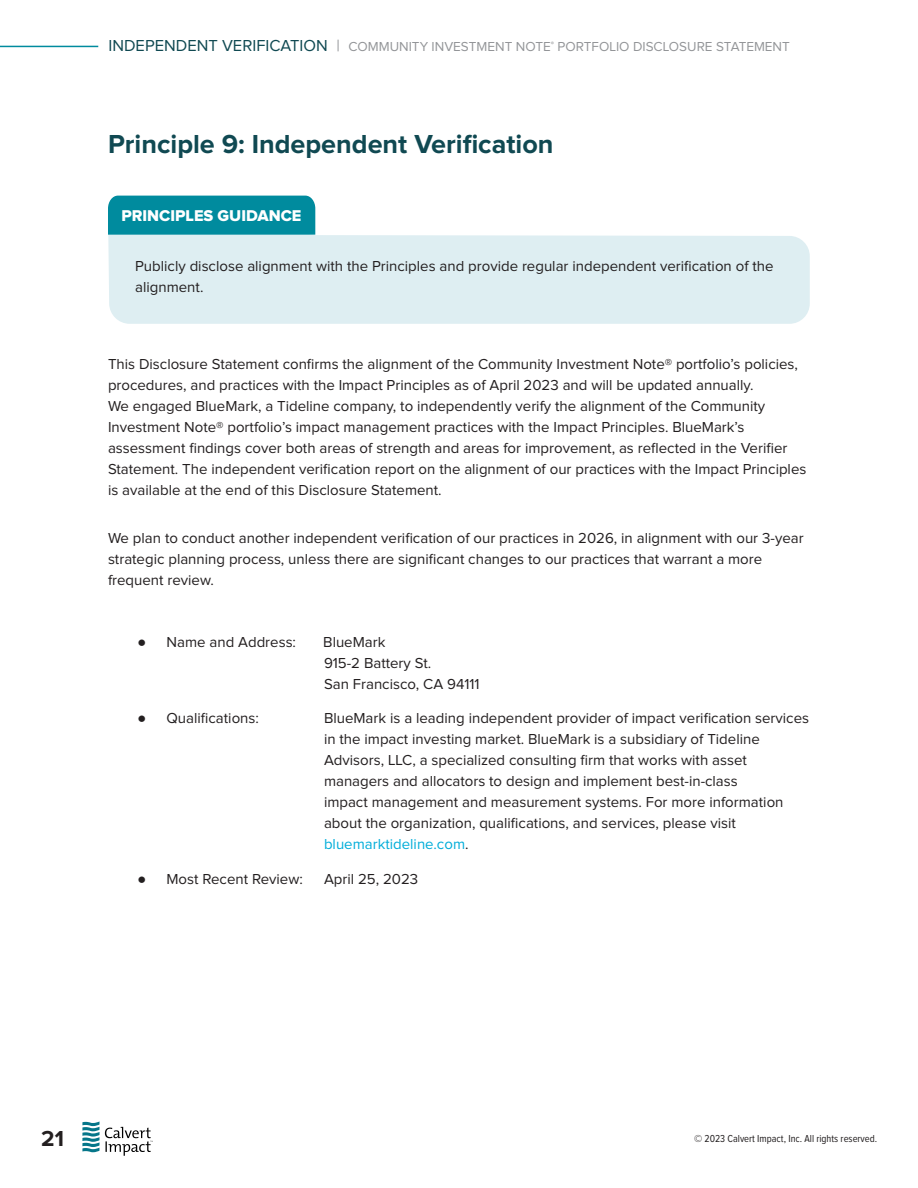
<style>
.page{position:relative;width:918px;height:1188px;background:#fff}
.page>*{position:absolute;margin:0;border:0;box-sizing:border-box;transform-origin:0 0}
.t1{font:700 27px "Proxima Nova";color:#104952}
.t2{font:700 22.5px "Proxima Nova";color:#231f20}
.t3{font:16.2px "Proxima Nova Extrabld";color:#fff}
.Body{font:15px/21px "Proxima Nova";color:#231f20}
.Body-2{font:13.5px "Proxima Nova";color:#939598}
.t4{font:10.5px "Proxima Nova Cond";color:#231f20}
.s1{font-size:16.5px;color:#104952}
.s2{font-size:16.5px}
.s3{font-size:30px}
.s4{color:#00add9}
</style>
<div class="page">
<svg style="left:82px;top:1121px;width:71px;height:35px"></svg>
<svg style="left:108px;top:206px;width:702px;height:118px;fill:#deeef2"></svg>
<div style="left:108px;top:196px;width:207px;height:39px;background:#008b9e"></div>
<hr style="left:0;top:46px;width:98px;height:1px;background:#008b9e">
<p class="Body-2" style="left:108px;top:41px;width:683px"><span class="s1">INDEPENDENT VERIFICATION</span> <span class="s2">|</span> COMMUNITY INVESTMENT NOTE<sup>®</sup> PORTFOLIO DISCLOSURE STATEMENT</p>
<h1 class="t1" style="left:108px;top:132px;width:447px">Principle 9: Independent Verification</h1>
<p class="t3" style="left:121px;top:208px;width:182px">PRINCIPLES GUIDANCE</p>
<p class="Body" style="left:135px;top:256px;width:640px">Publicly disclose alignment with the Principles and provide regular independent verification of the alignment.</p>
<h1 class="Body" style="left:108px;top:354px;width:700px">This Disclosure Statement confirms the alignment of the Community Investment Note® portfolio’s policies, procedures, and practices with the Impact Principles as of April 2023 and will be updated annually.<br>We engaged BlueMark, a Tideline company, to independently verify the alignment of the Community Investment Note® portfolio’s impact management practices with the Impact Principles. BlueMark’s assessment findings cover both areas of strength and areas for improvement, as reflected in the Verifier Statement. The independent verification report on the alignment of our practices with the Impact Principles is available at the end of this Disclosure Statement.</h1>
<p class="Body" style="left:108px;top:528px;width:697px">We plan to conduct another independent verification of our practices in 2026, in alignment with our 3-year strategic planning process, unless there are significant changes to our practices that warrant a more frequent review.</p>
<p class="Body" style="left:136px;top:632px;width:161px"><span class="s3">•</span> Name and Address:</p>
<p class="Body" style="left:323px;top:632px;width:158px">BlueMark<br>915-2 Battery St.<br>San Francisco, CA 94111</p>
<p class="Body" style="left:136px;top:708px;width:124px"><span class="s3">•</span> Qualifications:</p>
<p class="Body" style="left:324px;top:708px;width:487px">BlueMark is a leading independent provider of impact verification services in the impact investing market. BlueMark is a subsidiary of Tideline Advisors, LLC, a specialized consulting firm that works with asset managers and allocators to design and implement best-in-class<br>impact management and measurement systems. For more information about the organization, qualifications, and services, please visit <span class="s4">bluemarktideline.com</span>.</p>
<p class="Body" style="left:136px;top:869px;width:168px"><span class="s3">•</span> Most Recent Review:</p>
<p class="Body" style="left:324px;top:869px;width:96px">April 25, 2023</p>
<h2 class="t2" style="left:41px;top:1128px;width:24px">21</h2>
<p class="t4" style="left:694px;top:1134px;width:185px">© 2023 Calvert Impact, Inc. All rights reserved.</p>
</div>
